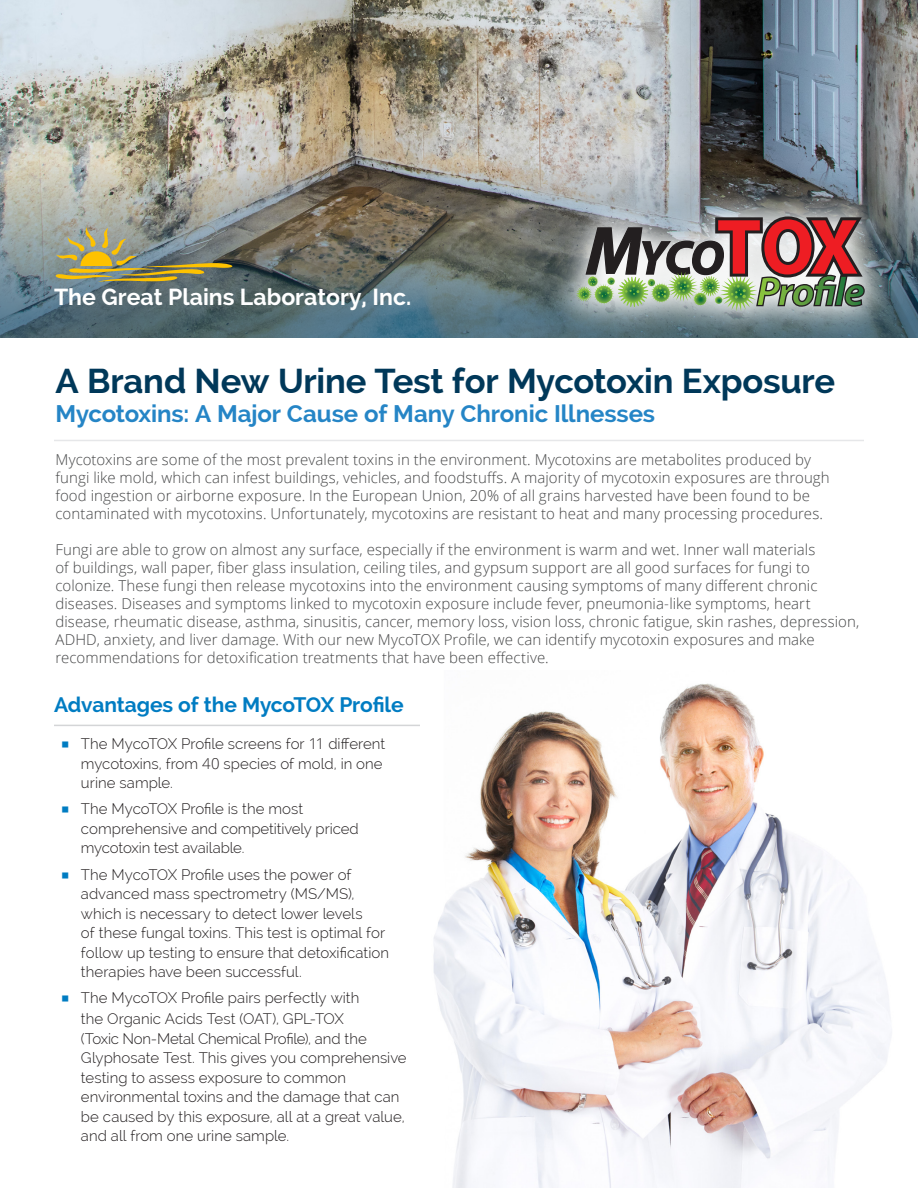
<style>
.page{position:relative;width:918px;height:1188px;background:#fff}
.page>*{position:absolute;margin:0;border:0;box-sizing:border-box;transform-origin:0 0}
.t1{font:700 34.5px "Raleway";letter-spacing:-.005em;color:#003859}
.t2{font:700 24px "Raleway";letter-spacing:-.005em;color:#2585c6}
.t3{font:700 23.1px "Raleway";color:#fff}
.t4{font:700 21px "Raleway";letter-spacing:-.01em;color:#007cc2}
.t5{font:300 15px/18px "Open Sans";letter-spacing:.005em;color:#464748}
.t6{font:300 15px/19.5px "Raleway";color:#231f20}
.s1{font-family:"Orator Std";font-weight:400;color:#007cc2}
.s2{font-family:"Open Sans"}
</style>
<div class="page">
<img style="left:0;top:0;width:918px;height:140px">
<img style="left:0;top:140px;width:918px;height:198px">
<svg style="left:54px;top:227px;width:183px;height:56px;background:#8d8d6f"></svg>
<hr style="left:54px;top:725px;width:367px;height:1px;background:#d4d5d7">
<img style="left:433px;top:683px;width:459px;height:505px">
<hr style="left:54px;top:440px;width:810px;height:1px;background:#e6e7e9">
<div style="left:544px;top:183px;width:354px;height:161px;background:#fff;opacity:.96"></div>
<svg style="left:577px;top:213px;width:291px;height:98px;background:#99897d"></svg>
<h3 class="t3" style="left:54px;top:284px;width:359px">The Great Plains Laboratory, Inc.</h3>
<h1 class="t1" style="left:56px;top:361px;width:781px">A Brand New Urine Test for Mycotoxin Exposure</h1>
<h2 class="t2" style="left:56px;top:400px;width:601px">Mycotoxins: A Major Cause of Many Chronic Illnesses</h2>
<p class="t5" style="left:56px;top:450px;width:776px">Mycotoxins are some of the most prevalent toxins in the environment. Mycotoxins are metabolites produced by fungi like mold, which can infest buildings, vehicles, and foodstuffs. A majority of mycotoxin exposures are through food ingestion or airborne exposure. In the European Union, 20% of all grains harvested have been found to be contaminated with mycotoxins. Unfortunately, mycotoxins are resistant to heat and many processing procedures.</p>
<p class="t5" style="left:56px;top:540px;width:805px">Fungi are able to grow on almost any surface, especially if the environment is warm and wet. Inner wall materials<br>of buildings, wall paper, fiber glass insulation, ceiling tiles, and gypsum support are all good surfaces for fungi to colonize. These fungi then release mycotoxins into the environment causing symptoms of many different chronic diseases. Diseases and symptoms linked to mycotoxin exposure include fever, pneumonia-like symptoms, heart disease, rheumatic disease, asthma, sinusitis, cancer, memory loss, vision loss, chronic fatigue, skin rashes, depression, ADHD, anxiety, and liver damage. With our new MycoTOX Profile, we can identify mycotoxin exposures and make recommendations for detoxification treatments that have been effective.</p>
<h3 class="t4" style="left:54px;top:692px;width:351px">Advantages of the MycoTOX Profile</h3>
<p class="t6" style="left:81px;top:734px;width:306px;text-indent:-20px"><span class="s1">■</span> The MycoTOX Profile screens for <span class="s2">11</span> different mycotoxins, from <span class="s2">40</span> species of mold, in one urine sample.</p>
<p class="t6" style="left:81px;top:799px;width:279px;text-indent:-20px"><span class="s1">■</span> The MycoTOX Profile is the most comprehensive and competitively priced mycotoxin test available.</p>
<p class="t6" style="left:81px;top:865px;width:310px;text-indent:-20px"><span class="s1">■</span> The MycoTOX Profile uses the power of advanced mass spectrometry (MS/MS), which is necessary to detect lower levels<br>of these fungal toxins. This test is optimal for follow up testing to ensure that detoxification therapies have been successful.</p>
<p class="t6" style="left:81px;top:988px;width:327px;text-indent:-20px"><span class="s1">■</span> The MycoTOX Profile pairs perfectly with<br>the Organic Acids Test (OAT), GPL-TOX<br>(Toxic Non-Metal Chemical Profile), and the Glyphosate Test. This gives you comprehensive testing to assess exposure to common environmental toxins and the damage that can be caused by this exposure, all at a great value, and all from one urine sample.</p>
</div>
